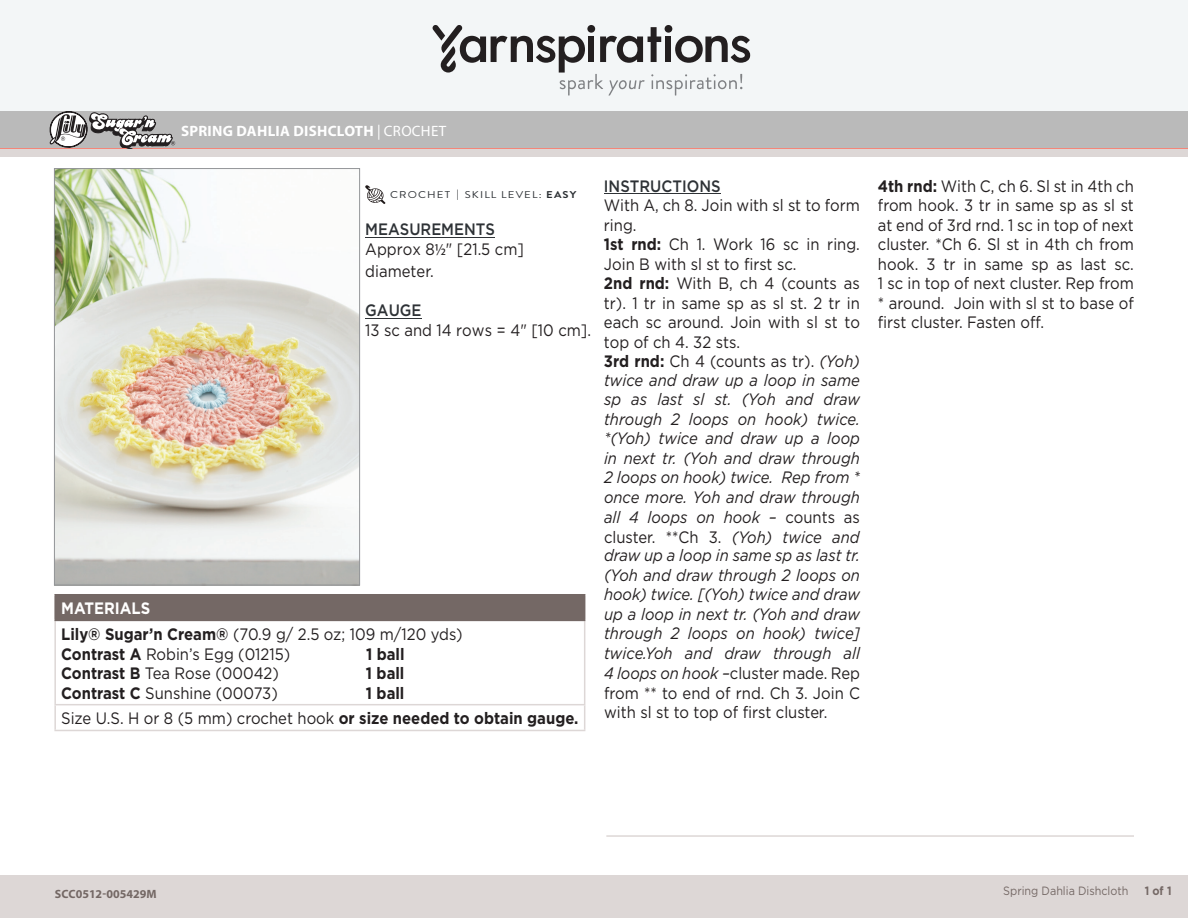
<style>
.page{position:relative;width:1188px;height:918px;background:#fff}
.page>*{position:absolute;margin:0;border:0;box-sizing:border-box;transform-origin:0 0}
.t1{font:500 18px "Gotham";color:#fff;scale:.9 1}
.t2{font:italic 16.5px/19.5px "Gotham";color:#231f20;scale:.9 1}
.t3{font:16.5px/19.5px "Gotham";color:#231f20;scale:.9 1}
.t4{font:700 16.5px/25.8px "Gotham";color:#231f20;scale:.9 1}
.Pattern_Title{font:700 15px "Myriad Pro";letter-spacing:.02em;color:#fff}
.t5{font:12px "Gotham";color:#746865;scale:.9 1}
.t6{font:700 12px "Myriad Pro";color:#746865}
.t7{font:700 12px "Gotham";color:#746865;scale:.9 1}
.t8{font:9.9px "Brandon Grotesque";letter-spacing:.1em;color:#2c3034;scale:1.14 1}
.s1{font-weight:400}
.s2{font-weight:700}
.s3{font-weight:500;color:#2e3236}
.s4{font-family:"Myriad"}
.s5{font-weight:700;color:#fff}
.s6{font-weight:500;font-style:normal;color:#2e3236}
.s7{font-style:normal}
.s8{font-weight:700;font-style:normal}
</style>
<div class="page">
<div style="left:0;top:111px;width:1188px;height:38px;background:#bababa"></div>
<div style="left:0;top:0;width:1188px;height:111px;background:#f3f6f7"></div>
<svg style="left:433px;top:25px;width:318px;height:71px"></svg>
<div style="left:0;top:149px;width:1188px;height:769px;background:#ddd7d6"></div>
<div style="left:0;top:157px;width:1187px;height:717px;background:#fff"></div>
<svg style="left:44px;top:111px;width:139px;height:38px"></svg>
<div style="left:55px;top:595px;width:530px;height:25px;background:#746865"></div>
<hr style="left:54px;top:621px;width:2px;height:83px;background:#ddd7d6">
<hr style="left:584px;top:621px;width:1px;height:83px;background:#ddd7d6">
<hr style="left:54px;top:704px;width:531px;height:1px;background:#ddd7d6">
<hr style="left:54px;top:705px;width:2px;height:25px;background:#ddd7d6">
<svg style="left:584px;top:705px;width:1px;height:25px"></svg>
<hr style="left:54px;top:730px;width:531px;height:1px;background:#ddd7d6">
<hr style="left:54px;top:594px;width:531px;height:1px;background:#746865">
<hr style="left:54px;top:595px;width:2px;height:25px;background:#746865">
<hr style="left:54px;top:620px;width:531px;height:1px;background:#746865">
<img style="left:56px;top:170px;width:302px;height:413px">
<div style="left:54px;top:168px;width:306px;height:417px;border:1px solid #939598"></div>
<hr style="left:606px;top:835px;width:528px;height:2px;background:#ddd7d6">
<hr style="left:365px;top:237px;width:130px;height:1px;background:#2e3236">
<hr style="left:365px;top:318px;width:57px;height:1px;background:#2e3236">
<hr style="left:604px;top:193px;width:117px;height:1px;background:#2e3236">
<svg style="left:365px;top:185px;width:21px;height:19px"></svg>
<p class="t1" style="left:200px;top:120px;width:214px">Spring Dahlia Dishcloth</p>
<p class="Pattern_Title" style="left:181px;top:121px;width:267px">SPRING DAHLIA DISHCLOTH <span class="s1">| CROCHET</span></p>
<p class="t8" style="left:390px;top:188px;width:165px">CROCHET <span class="s2">|</span> SKILL LEVEL: <span class="s2">EASY</span></p>
<p class="t3" style="left:365px;top:219px;width:178px"><span class="s3">MEASUREMENTS<br></span>Approx 8<span class="s4">½</span>" [21.5 cm]</p>
<p class="t3" style="left:365px;top:261px;width:77px">diameter.</p>
<p class="t3" style="left:365px;top:300px;width:252px"><span class="s3">GAUGE<br></span>13 sc and 14 rows = 4" [10 cm].</p>
<p class="t3" style="left:61px;top:595px;width:448px;line-height:25.8px"><span class="s5">MATERIALS<br></span><span class="s2">Lily® Sugar’n Cream®</span> (70.9 g/ 2.5 oz; 109 m/120 yds)</p>
<p class="t3" style="left:61px;top:644px;width:256px"><span class="s2">Contrast A</span> Robin’s Egg (01215)</p>
<p class="t4" style="left:366px;top:641px;width:44px">1 ball</p>
<p class="t3" style="left:61px;top:663px;width:244px"><span class="s2">Contrast B</span> Tea Rose (00042)</p>
<p class="t4" style="left:366px;top:660px;width:44px">1 ball</p>
<p class="t3" style="left:61px;top:683px;width:242px"><span class="s2">Contrast C</span> Sunshine (00073)</p>
<p class="t4" style="left:61px;top:680px;width:576px;text-indent:305px">1 ball<br><span class="s1">Size U.S. H or 8 (5 mm) crochet hook</span> or size needed to obtain gauge.</p>
<p class="t2" style="left:604px;top:176px;width:286px"><span class="s6">INSTRUCTIONS<br></span><span class="s7">With A, ch 8. Join with sl st to form ring.<br></span><span class="s8">1st rnd:</span> <span class="s7">Ch 1. Work 16 sc in ring.<br>Join B with sl st to first sc.<br></span><span class="s8">2nd rnd:</span> <span class="s7">With B, ch 4 (counts as tr). 1 tr in same sp as sl st. 2 tr in each sc around. Join with sl st to top of ch 4. 32 sts.<br></span><span class="s8">3rd rnd:</span> <span class="s7">Ch 4 (counts as tr).</span> (Yoh) twice and draw up a loop in same sp as last sl st. (Yoh and draw through 2 loops on hook) twice. *(Yoh) twice and draw up a loop in next tr. (Yoh and draw through<br>2 loops on hook) twice. Rep from * once more. Yoh and draw through all 4 loops on hook – <span class="s7">counts as cluster. **Ch 3.</span> (Yoh) twice and draw up a loop in same sp as last tr. (Yoh and draw through 2 loops on hook) twice. [(Yoh) twice and draw up a loop in next tr. (Yoh and draw through 2 loops on hook) twice] twice.Yoh and draw through all<br>4 loops on hook –<span class="s7">cluster made. Rep from ** to end of rnd. Ch 3. Join C with sl st to top of first cluster.</span></p>
<p class="t3" style="left:878px;top:176px;width:286px;text-align:justify"><span class="s2">4th rnd:</span> With C, ch 6. Sl st in 4th ch from hook. 3 tr in same sp as sl st at end of 3rd rnd. 1 sc in top of next cluster. *Ch 6. Sl st in 4th ch from hook. 3 tr in same sp as last sc.<br>1 sc in top of next cluster. Rep from * around. Join with sl st to base of first cluster. Fasten off.</p>
<p class="t6" style="left:55px;top:886px;width:103px">SCC0512-005429M</p>
<p class="t5" style="left:1003px;top:885px;width:141px">Spring Dahlia Dishcloth</p>
<p class="t7" style="left:1145px;top:884px;width:31px">1 of 1</p>
</div>
